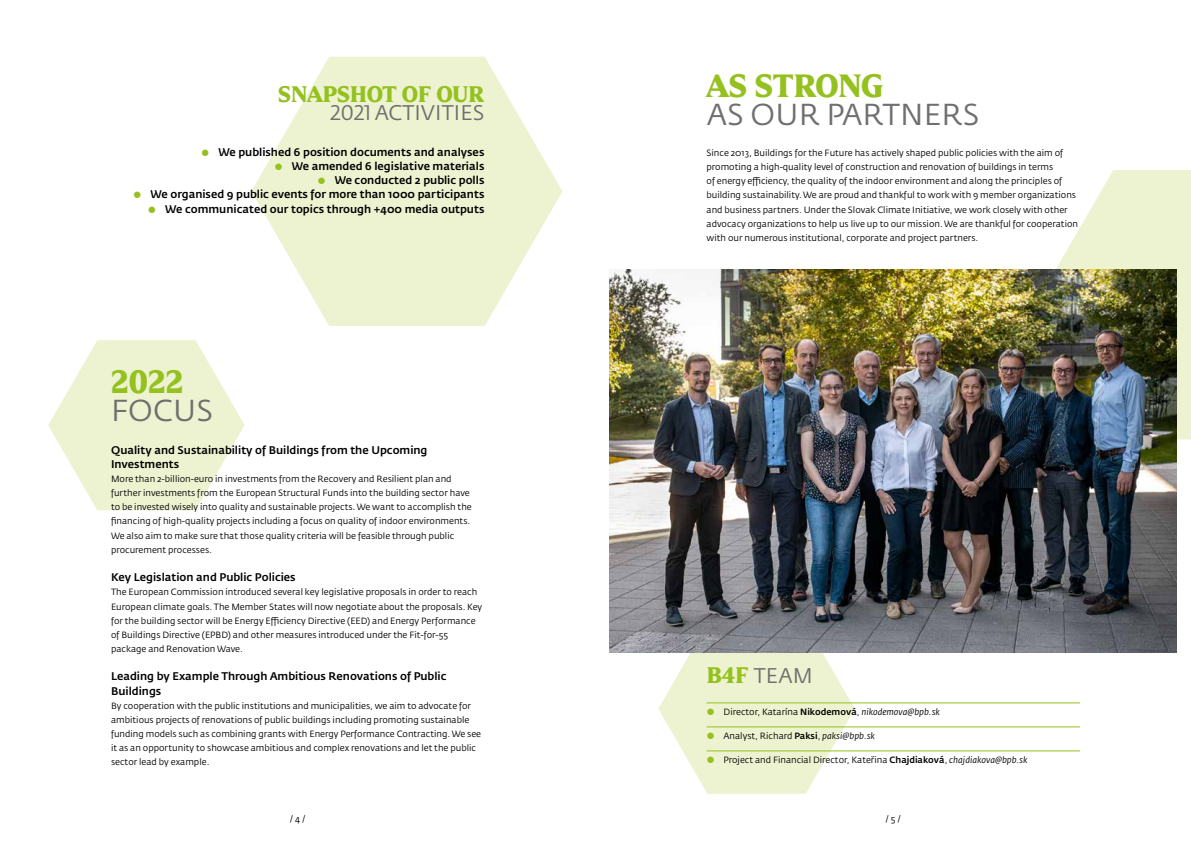
<style>
.page{position:relative;width:1191px;height:842px;background:#fff}
.page>*{position:absolute;margin:0;border:0;box-sizing:border-box;transform-origin:0 0}
.t1{font:30px "Fedra Sans Std";letter-spacing:.01em;color:#706f6f}
.t2{font:900 30px "Zin Display";letter-spacing:.015em;color:#95c11f}
.t3{font:21px "Fedra Sans Std";letter-spacing:.01em;color:#706f6f}
.t4{font:900 21px "Zin Display";letter-spacing:.01em;color:#95c11f}
.t5{font:500 11px/14.2px "Fedra Sans Std";color:#000}
.t6{font:9px/14.2px "Fedra Sans Std";color:#000}
.s1{font-family:"Zin Display";font-weight:900;color:#95c11f}
.s2{font-weight:500}
.s3{font-style:italic}
</style>
<div class="page">
<svg style="left:48px;top:340px;width:197px;height:170px"></svg>
<svg style="left:251px;top:57px;width:311px;height:269px;fill:#edf2d0"></svg>
<svg style="left:1056px;top:170px;width:135px;height:269px;fill:#edf2d0"></svg>
<hr style="left:706px;top:703px;width:374px;height:1px;background:#95c11f">
<hr style="left:706px;top:727px;width:374px;height:1px;background:#95c11f">
<hr style="left:706px;top:751px;width:374px;height:1px;background:#95c11f">
<img style="left:609px;top:269px;width:567px;height:383px">
<svg style="left:275px;top:164px;width:7px;height:6px"></svg>
<svg style="left:318px;top:178px;width:7px;height:6px"></svg>
<svg style="left:658px;top:624px;width:196px;height:170px"></svg>
<h2 class="t4" style="left:278px;top:81px;width:207px">SNAPSHOT OF OUR</h2>
<h2 class="t3" style="left:330px;top:100px;width:156px">2021 ACTIVITIES</h2>
<p class="t5" style="left:151px;top:145px;width:335px;text-align:right">We published 6 position documents and analyses<br>We amended 6 legislative materials<br>We conducted 2 public polls<br>We organised 9 public events for more than 1000 participants We communicated our topics through +400 media outputs</p>
<h1 class="t2" style="left:111px;top:363px;width:73px">2022</h1>
<h1 class="t1" style="left:111px;top:392px;width:103px">FOCUS</h1>
<p class="t5" style="left:111px;top:443px;width:318px">Quality and Sustainability of Buildings from the Upcoming<br>Investments</p>
<p class="t6" style="left:111px;top:472px;width:362px">More than 2-billion-euro in investments from the Recovery and Resilient plan and further investments from the European Structural Funds into the building sector have to be invested wisely into quality and sustainable projects. We want to accomplish the financing of high-quality projects including a focus on quality of indoor environments.<br>We also aim to make sure that those quality criteria will be feasible through public procurement processes.</p>
<p class="t5" style="left:111px;top:570px;width:186px">Key Legislation and Public Policies</p>
<p class="t6" style="left:111px;top:585px;width:373px">The European Commission introduced several key legislative proposals in order to reach European climate goals. The Member States will now negotiate about the proposals. Key for the building sector will be Energy Efficiency Directive (EED) and Energy Performance of Buildings Directive (EPBD) and other measures introduced under the Fit-for-55 package and Renovation Wave.</p>
<p class="t5" style="left:111px;top:669px;width:337px">Leading by Example Through Ambitious Renovations of Public<br>Buildings</p>
<p class="t6" style="left:111px;top:698px;width:371px">By cooperation with the public institutions and municipalities, we aim to advocate for ambitious projects of renovations of public buildings including promoting sustainable funding models such as combining grants with Energy Performance Contracting. We see it as an opportunity to showcase ambitious and complex renovations and let the public sector lead by example.</p>
<h1 class="t2" style="left:707px;top:68px;width:178px">AS STRONG</h1>
<h1 class="t1" style="left:706px;top:96px;width:274px">AS OUR PARTNERS</h1>
<p class="t6" style="left:706px;top:146px;width:373px">Since 2013, Buildings for the Future has actively shaped public policies with the aim of promoting a high-quality level of construction and renovation of buildings in terms<br>of energy efficiency, the quality of the indoor environment and along the principles of building sustainability. We are proud and thankful to work with 9 member organizations and business partners. Under the Slovak Climate Initiative, we work closely with other advocacy organizations to help us live up to our mission. We are thankful for cooperation with our numerous institutional, corporate and project partners.</p>
<h2 class="t3" style="left:707px;top:663px;width:107px"><span class="s1">B4F</span> TEAM</h2>
<p class="t6" style="left:723px;top:705px;width:218px">Director, Katarína <span class="s2">Nikodemová</span>, <span class="s3">nikodemova@bpb.sk</span></p>
<p class="t6" style="left:723px;top:729px;width:153px">Analyst, Richard <span class="s2">Paksi</span>, <span class="s3">paksi@bpb.sk</span></p>
<p class="t6" style="left:723px;top:753px;width:305px">Project and Financial Director, Kateřina <span class="s2">Chajdiaková</span>, <span class="s3">chajdiakova@bpb.sk</span></p>
<p class="t6" style="left:290px;top:812px;width:17px">/ 4 /</p>
<p class="t6" style="left:885px;top:812px;width:17px">/ 5 /</p>
</div>
